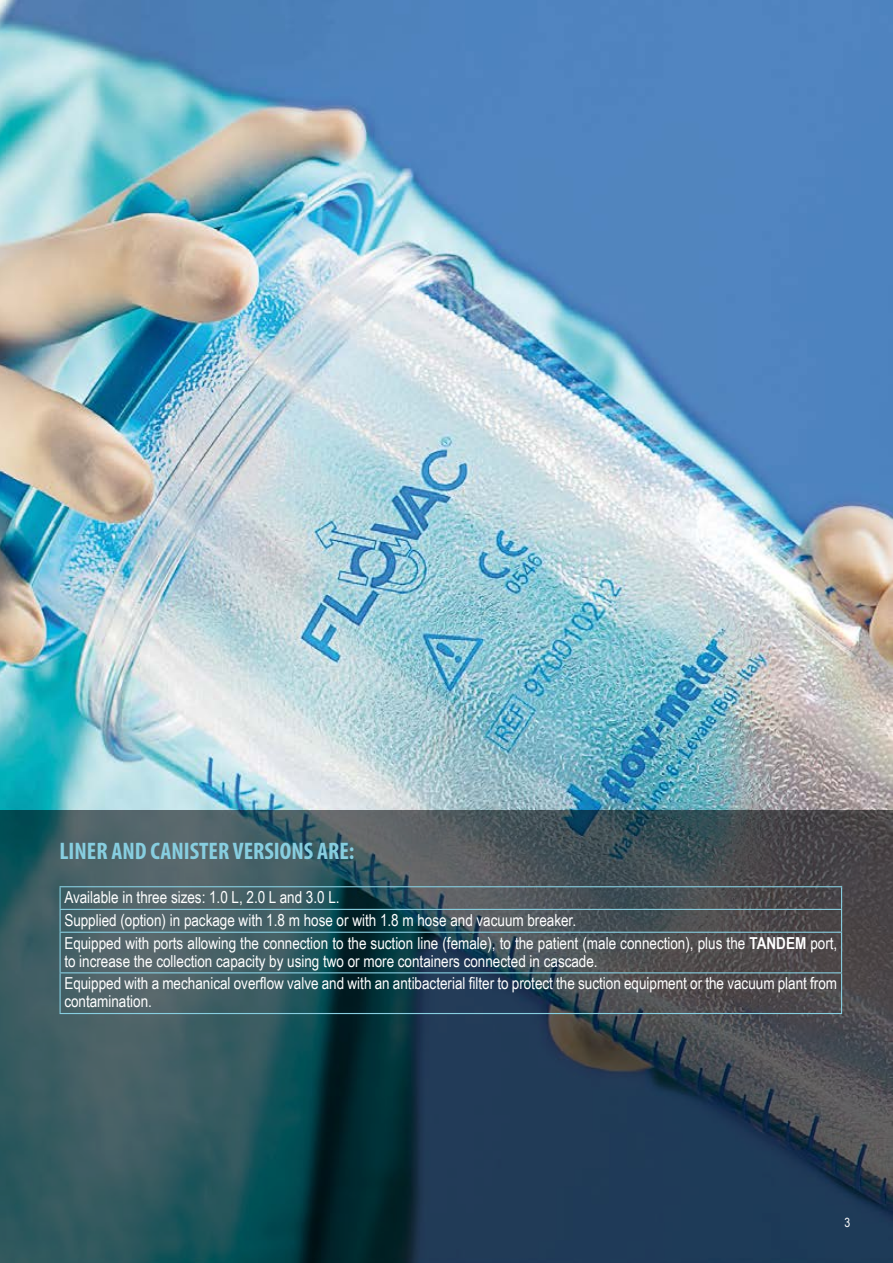
<style>
.page{position:relative;width:893px;height:1263px;background:#fff}
.page>*{position:absolute;margin:0;border:0;box-sizing:border-box;transform-origin:0 0}
.t1{font:700 condensed 24px "Myriad Pro";color:#87cee0}
.t2{font:16.5px/22.8px "Arial Narrow";color:#fff}
.t3{font:12.75px "Arial Narrow";color:#fff}
.s1{font-weight:700}
</style>
<div class="page">
<img style="left:0;top:0;width:893px;height:810px">
<svg style="left:0;top:810px;width:893px;height:453px;background:#324b55"></svg>
<hr style="left:60px;top:886px;width:782px;height:1px;background:#87cee0">
<hr style="left:60px;top:909px;width:782px;height:1px;background:#87cee0">
<svg style="left:60px;top:887px;width:1px;height:45px"></svg>
<svg style="left:841px;top:887px;width:1px;height:45px"></svg>
<hr style="left:60px;top:932px;width:782px;height:1px;background:#87cee0">
<hr style="left:60px;top:933px;width:1px;height:39px;background:#87cee0">
<hr style="left:841px;top:933px;width:1px;height:39px;background:#87cee0">
<hr style="left:60px;top:972px;width:782px;height:1px;background:#87cee0">
<hr style="left:60px;top:973px;width:1px;height:40px;background:#87cee0">
<hr style="left:841px;top:973px;width:1px;height:40px;background:#87cee0">
<hr style="left:60px;top:1013px;width:782px;height:1px;background:#87cee0">
<h1 class="t1" style="left:60px;top:836px;width:296px">LINER AND CANISTER VERSIONS ARE:</h1>
<p class="t2" style="left:64px;top:885px;width:774px">Available in three sizes: 1.0 L, 2.0 L and 3.0 L.<br>Supplied (option) in package with 1.8 m hose or with 1.8 m hose and vacuum breaker.<br>Equipped with ports allowing the connection to the suction line (female), to the patient (male connection), plus the <span class="s1">TANDEM</span> port,</p>
<p class="t2" style="left:64px;top:949px;width:774px">to increase the collection capacity by using two or more containers connected in cascade.<br>Equipped with a mechanical overflow valve and with an antibacterial filter to protect the suction equipment or the vacuum plant from</p>
<p class="t2" style="left:64px;top:989px;width:89px">contamination.</p>
<p class="t3" style="left:845px;top:1213px;width:7px">3</p>
</div>
